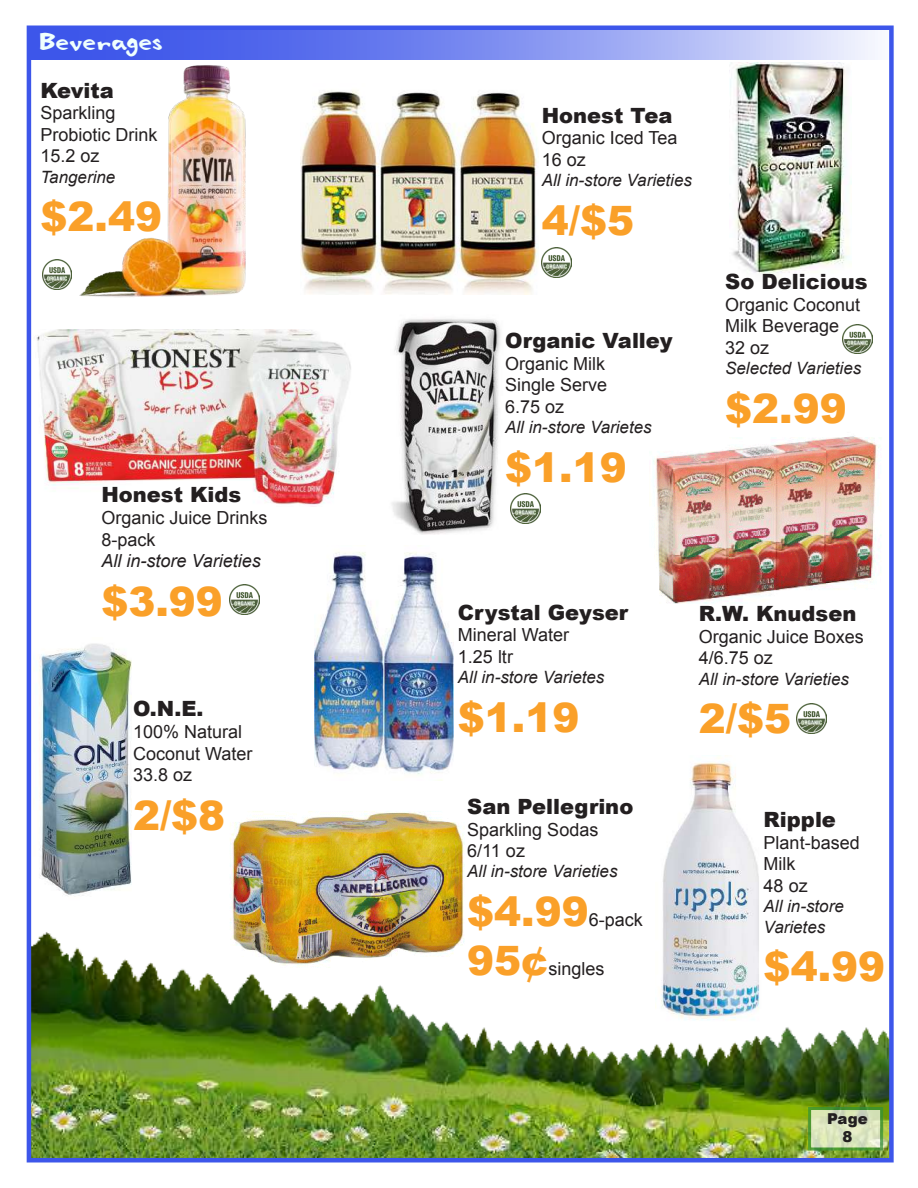
<style>
.page{position:relative;width:918px;height:1188px;background:#fff}
.page>*{position:absolute;margin:0;border:0;box-sizing:border-box;transform-origin:0 0}
.t1{font:900 40.5px "Arial";color:#faa029}
.t2{font:34.5px "Babelfish";color:#effffd}
.t3{font:900 21px "Arial";color:#231f20}
.t4{font:18px/21.6px "Arial";color:#231f20}
.t5{font:italic 18px "Arial";color:#231f20}
.t6{font:italic 16.95px/20.4px "Arial";color:#231f20}
.t7{font:900 15px/18px "Arial";color:#231f20;text-align:center}
</style>
<div class="page">
<img style="left:32px;top:932px;width:857px;height:225px">
<svg style="left:808px;top:1107px;width:75px;height:43px;background:#bcd3a2"></svg>
<svg style="left:32px;top:31px;width:843px;height:29px;background:#8595f1"></svg>
<img style="left:653px;top:436px;width:228px;height:168px">
<img style="left:226px;top:811px;width:240px;height:157px">
<img style="left:542px;top:247px;width:30px;height:30px">
<img style="left:42px;top:260px;width:30px;height:29px">
<img style="left:796px;top:703px;width:30px;height:30px">
<img style="left:392px;top:318px;width:109px;height:217px">
<img style="left:730px;top:62px;width:122px;height:212px">
<img style="left:511px;top:493px;width:30px;height:30px">
<img style="left:300px;top:90px;width:237px;height:204px">
<img style="left:76px;top:49px;width:204px;height:248px">
<img style="left:314px;top:552px;width:139px;height:222px">
<img style="left:36px;top:330px;width:315px;height:176px">
<img style="left:39px;top:643px;width:93px;height:253px">
<img style="left:842px;top:324px;width:30px;height:30px">
<img style="left:230px;top:585px;width:30px;height:30px">
<img style="left:655px;top:755px;width:112px;height:269px">
<div style="left:27px;top:26px;width:867px;height:1136px;border:4px solid #3d56ea"></div>
<h2 class="t2" style="left:41px;top:30px;width:124px">Beverages</h2>
<p class="t3" style="left:40px;top:75px;width:75px">Kevita</p>
<p class="t4" style="left:40px;top:102px;width:119px">Sparkling<br>Probiotic Drink<br>15.2 oz</p>
<p class="t6" style="left:40px;top:167px;width:76px">Tangerine</p>
<h1 class="t1" style="left:40px;top:187px;width:123px">$2.49</h1>
<p class="t3" style="left:101px;top:480px;width:141px">Honest Kids</p>
<p class="t4" style="left:101px;top:507px;width:168px">Organic Juice Drinks<br>8-pack</p>
<p class="t5" style="left:101px;top:549px;width:161px">All in-store Varieties</p>
<h1 class="t1" style="left:101px;top:572px;width:123px">$3.99</h1>
<p class="t3" style="left:133px;top:694px;width:72px">O.N.E.</p>
<p class="t4" style="left:133px;top:721px;width:121px">100% Natural<br>Coconut Water<br>33.8 oz</p>
<h1 class="t1" style="left:133px;top:786px;width:94px">2/$8</h1>
<p class="t3" style="left:542px;top:100px;width:132px">Honest Tea</p>
<p class="t4" style="left:542px;top:127px;width:137px">Organic Iced Tea<br>16 oz</p>
<p class="t6" style="left:542px;top:170px;width:152px">All in-store Varieties</p>
<h1 class="t1" style="left:542px;top:191px;width:94px">4/$5</h1>
<p class="t3" style="left:505px;top:325px;width:169px">Organic Valley</p>
<p class="t4" style="left:505px;top:353px;width:104px;text-align:justify">Organic Milk Single Serve 6.75 oz</p>
<p class="t6" style="left:505px;top:417px;width:148px">All in-store Varietes</p>
<h1 class="t1" style="left:505px;top:438px;width:123px">$1.19</h1>
<p class="t3" style="left:725px;top:266px;width:144px">So Delicious</p>
<p class="t4" style="left:725px;top:294px;width:137px">Organic Coconut<br>Milk Beverage<br>32 oz</p>
<p class="t6" style="left:725px;top:358px;width:138px">Selected Varieties</p>
<h1 class="t1" style="left:725px;top:379px;width:123px">$2.99</h1>
<p class="t3" style="left:458px;top:597px;width:172px">Crystal Geyser</p>
<p class="t4" style="left:458px;top:624px;width:113px">Mineral Water<br>1.25 ltr</p>
<p class="t6" style="left:458px;top:667px;width:148px">All in-store Varietes</p>
<h1 class="t1" style="left:458px;top:688px;width:123px">$1.19</h1>
<p class="t3" style="left:467px;top:791px;width:168px">San Pellegrino</p>
<p class="t4" style="left:467px;top:819px;width:133px">Sparkling Sodas<br>6/11 oz</p>
<p class="t6" style="left:467px;top:862px;width:152px">All in-store Varieties</p>
<h1 class="t1" style="left:467px;top:882px;width:123px">$4.99</h1>
<p class="t4" style="left:589px;top:909px;width:56px">6-pack</p>
<h1 class="t1" style="left:467px;top:931px;width:83px">95¢</h1>
<p class="t4" style="left:548px;top:958px;width:58px">singles</p>
<p class="t3" style="left:699px;top:598px;width:159px">R.W. Knudsen</p>
<p class="t4" style="left:699px;top:626px;width:167px">Organic Juice Boxes<br>4/6.75 oz</p>
<p class="t6" style="left:699px;top:669px;width:152px">All in-store Varieties</p>
<h1 class="t1" style="left:699px;top:689px;width:94px">2/$5</h1>
<p class="t3" style="left:764px;top:804px;width:74px">Ripple</p>
<p class="t4" style="left:764px;top:832px;width:98px">Plant-based<br>Milk<br>48 oz</p>
<p class="t6" style="left:764px;top:896px;width:82px">All in-store<br>Varietes</p>
<h1 class="t1" style="left:764px;top:937px;width:123px">$4.99</h1>
<p class="t7" style="left:827px;top:1109px;width:42px">Page<br>8</p>
</div>
